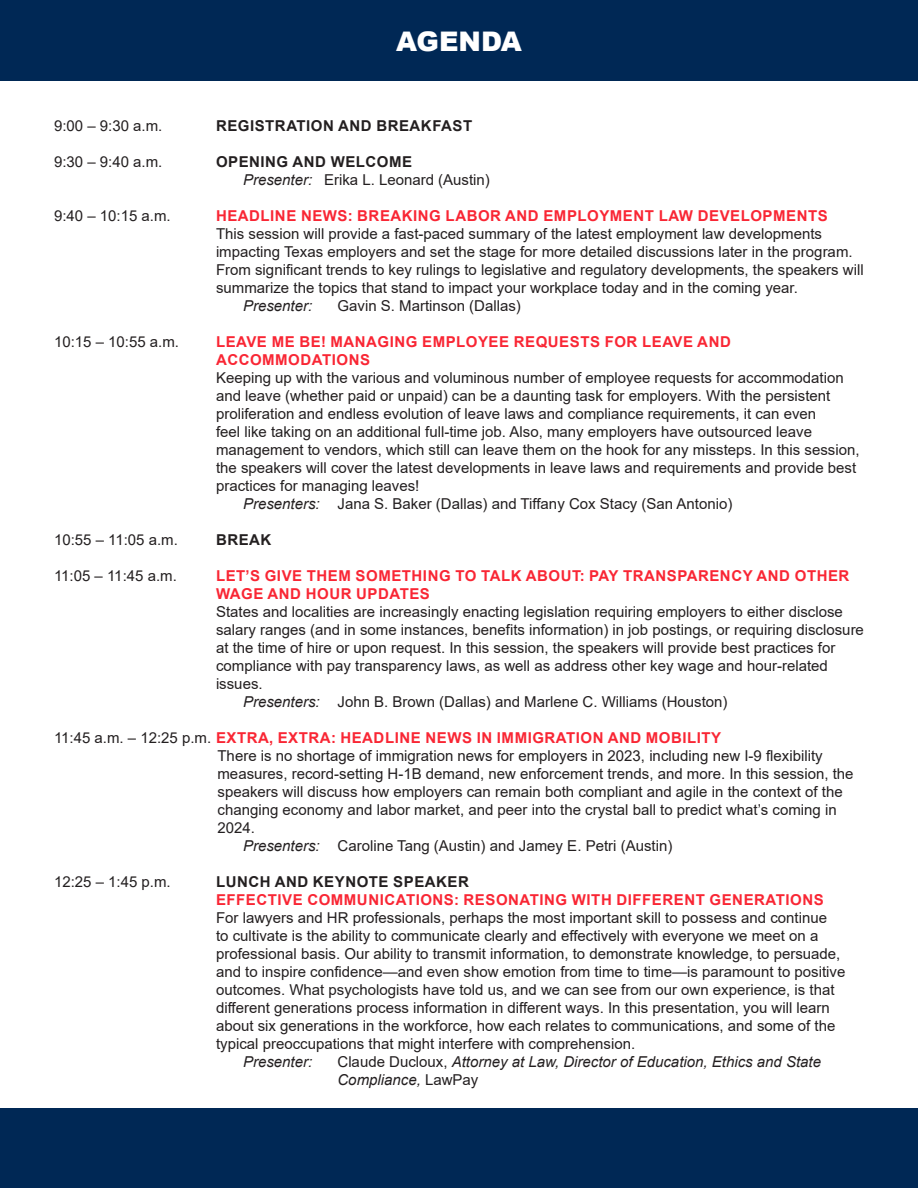
<style>
.page{position:relative;width:918px;height:1188px;background:#fff}
.page>*{position:absolute;margin:0;border:0;box-sizing:border-box;transform-origin:0 0}
.t1{font:900 27px "Arial";color:#fff}
.t2{font:15px/18px "Arial";color:#231f20}
.t3{font:700 15px "Arial";letter-spacing:.035em;color:#f92634}
.t4{font:italic 15px "Arial";color:#231f20}
.t5{font:700 15px "Arial";letter-spacing:.035em;color:#231f20}
.s1{font-style:italic}
.s2{font-weight:400;color:#231f20}
.s3{font-style:normal}
</style>
<div class="page">
<div style="left:0;top:0;width:918px;height:81px;background:#002855"></div>
<div style="left:0;top:1108px;width:918px;height:80px;background:#002855"></div>
<p class="t1" style="left:396px;top:25px;width:127px">AGENDA</p>
<p class="t2" style="left:54px;top:117px;width:110px">9:00 – 9:30 a.m.</p>
<p class="t5" style="left:216px;top:116px;width:258px">REGISTRATION AND BREAKFAST</p>
<p class="t2" style="left:54px;top:153px;width:110px">9:30 – 9:40 a.m.</p>
<p class="t5" style="left:216px;top:152px;width:198px">OPENING AND WELCOME</p>
<p class="t2" style="left:243px;top:171px;width:248px"><span class="s1">Presenter:</span> Erika L. Leonard (Austin)</p>
<p class="t2" style="left:54px;top:207px;width:118px">9:40 – 10:15 a.m.</p>
<p class="t3" style="left:216px;top:206px;width:613px">HEADLINE NEWS: BREAKING LABOR AND EMPLOYMENT LAW DEVELOPMENTS</p>
<p class="t2" style="left:216px;top:225px;width:649px">This session will provide a fast-paced summary of the latest employment law developments impacting Texas employers and set the stage for more detailed discussions later in the program.<br>From significant trends to key rulings to legislative and regulatory developments, the speakers will summarize the topics that stand to impact your workplace today and in the coming year.</p>
<p class="t4" style="left:243px;top:296px;width:71px">Presenter:</p>
<p class="t2" style="left:338px;top:297px;width:185px">Gavin S. Martinson (Dallas)</p>
<p class="t2" style="left:54px;top:333px;width:127px">10:15 – 10:55 a.m.</p>
<p class="t3" style="left:216px;top:332px;width:516px">LEAVE ME BE! MANAGING EMPLOYEE REQUESTS FOR LEAVE AND</p>
<p class="t3" style="left:216px;top:350px;width:156px">ACCOMMODATIONS</p>
<p class="t2" style="left:216px;top:369px;width:645px">Keeping up with the various and voluminous number of employee requests for accommodation and leave (whether paid or unpaid) can be a daunting task for employers. With the persistent proliferation and endless evolution of leave laws and compliance requirements, it can even<br>feel like taking on an additional full-time job. Also, many employers have outsourced leave management to vendors, which still can leave them on the hook for any missteps. In this session, the speakers will cover the latest developments in leave laws and requirements and provide best practices for managing leaves!</p>
<p class="t2" style="left:243px;top:495px;width:491px"><span class="s1">Presenters:</span> Jana S. Baker (Dallas) and Tiffany Cox Stacy (San Antonio)</p>
<p class="t2" style="left:54px;top:531px;width:125px">10:55 – 11:05 a.m.</p>
<p class="t5" style="left:216px;top:530px;width:57px">BREAK</p>
<p class="t2" style="left:54px;top:567px;width:124px">11:05 – 11:45 a.m.</p>
<p class="t3" style="left:216px;top:566px;width:635px">LET’S GIVE THEM SOMETHING TO TALK ABOUT: PAY TRANSPARENCY AND OTHER</p>
<p class="t3" style="left:216px;top:584px;width:215px">WAGE AND HOUR UPDATES</p>
<p class="t2" style="left:216px;top:603px;width:650px">States and localities are increasingly enacting legislation requiring employers to either disclose salary ranges (and in some instances, benefits information) in job postings, or requiring disclosure at the time of hire or upon request. In this session, the speakers will provide best practices for compliance with pay transparency laws, as well as address other key wage and hour-related issues.</p>
<p class="t2" style="left:243px;top:693px;width:486px"><span class="s1">Presenters:</span> John B. Brown (Dallas) and Marlene C. Williams (Houston)</p>
<p class="t3" style="left:54px;top:728px;width:669px"><span class="s2">11:45 a.m. – 12:25 p.m.</span> EXTRA, EXTRA: HEADLINE NEWS IN IMMIGRATION AND MOBILITY</p>
<p class="t2" style="left:218px;top:747px;width:638px">There is no shortage of immigration news for employers in 2023, including new I-9 flexibility measures, record-setting H-1B demand, new enforcement trends, and more. In this session, the speakers will discuss how employers can remain both compliant and agile in the context of the changing economy and labor market, and peer into the crystal ball to predict what’s coming in 2024.</p>
<p class="t2" style="left:243px;top:837px;width:431px"><span class="s1">Presenters:</span> Caroline Tang (Austin) and Jamey E. Petri (Austin)</p>
<p class="t2" style="left:54px;top:873px;width:118px">12:25 – 1:45 p.m.</p>
<p class="t5" style="left:216px;top:872px;width:254px">LUNCH AND KEYNOTE SPEAKER</p>
<p class="t3" style="left:216px;top:890px;width:609px">EFFECTIVE COMMUNICATIONS: RESONATING WITH DIFFERENT GENERATIONS</p>
<p class="t2" style="left:216px;top:909px;width:631px">For lawyers and HR professionals, perhaps the most important skill to possess and continue<br>to cultivate is the ability to communicate clearly and effectively with everyone we meet on a professional basis. Our ability to transmit information, to demonstrate knowledge, to persuade, and to inspire confidence—and even show emotion from time to time—is paramount to positive outcomes. What psychologists have told us, and we can see from our own experience, is that different generations process information in different ways. In this presentation, you will learn about six generations in the workforce, how each relates to communications, and some of the</p>
<p class="t2" style="left:216px;top:1035px;width:421px">typical preoccupations that might interfere with comprehension.</p>
<p class="t4" style="left:243px;top:1052px;width:71px">Presenter:</p>
<p class="t4" style="left:338px;top:1052px;width:485px"><span class="s3">Claude Ducloux,</span> Attorney at Law, Director of Education, Ethics and State</p>
<p class="t4" style="left:338px;top:1070px;width:142px">Compliance, <span class="s3">LawPay</span></p>
</div>
